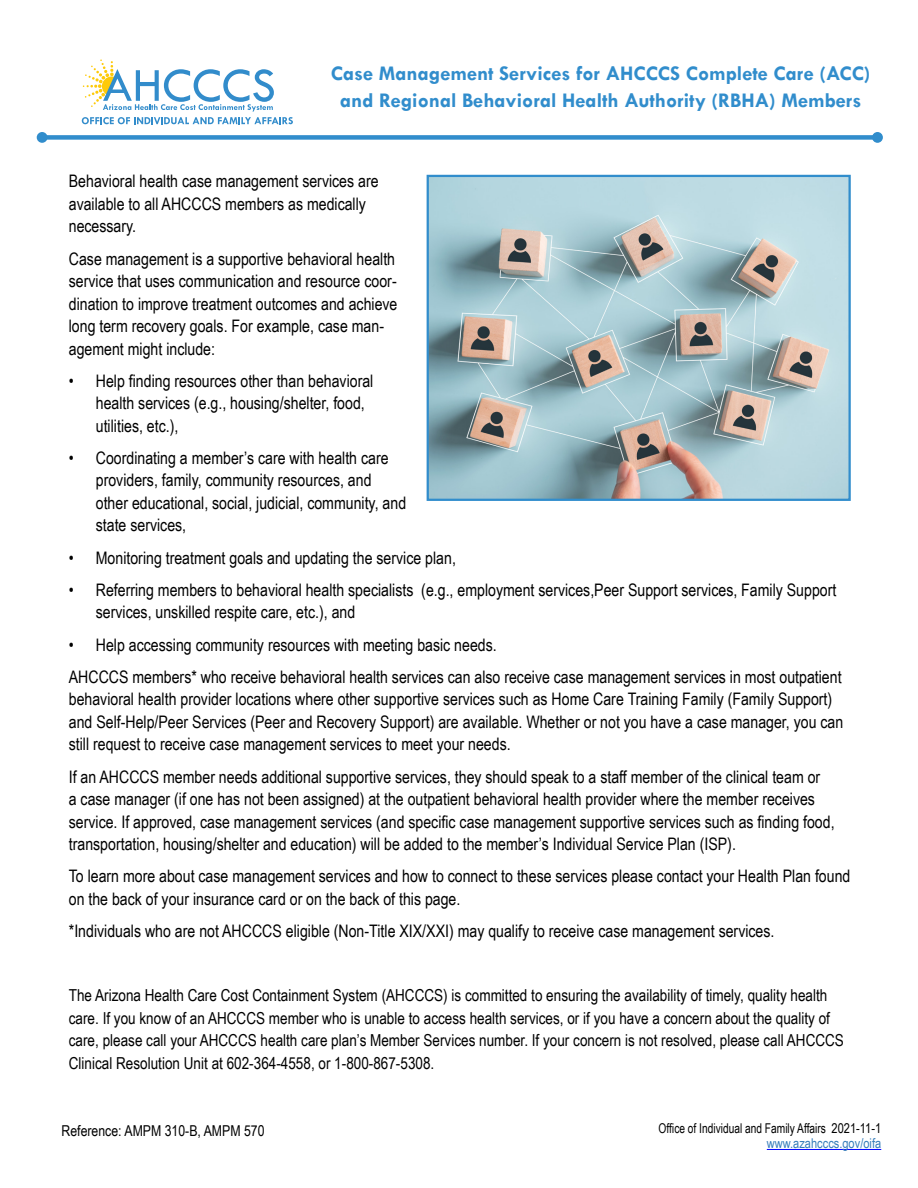
<style>
.page{position:relative;width:918px;height:1188px;background:#fff}
.page>*{position:absolute;margin:0;border:0;box-sizing:border-box;transform-origin:0 0}
.t1{font:700 21px/27px "Tw Cen";color:#318dcc;text-align:center}
.t2{font:17.25px/22.5px "Arial Narrow";color:#000}
.t3{font:16.5px/22.5px "Arial Narrow";color:#000}
.t4{font:15px "Arial Narrow";color:#000}
.t5{font:13.5px/15px "Arial Narrow";color:#000;text-align:right;scale:.92 1}
.s1{color:#367dba}
</style>
<div class="page">
<svg style="left:82px;top:59px;width:211px;height:65px"></svg>
<div style="left:42px;top:135px;width:835px;height:5px;background:#318dcc"></div>
<div style="left:37px;top:132px;width:11px;height:11px;background:#318dcc;border-radius:50%"></div>
<div style="left:872px;top:132px;width:11px;height:11px;background:#318dcc;border-radius:50%"></div>
<img style="left:430px;top:178px;width:418px;height:320px">
<div style="left:427px;top:175px;width:424px;height:326px;border:2px solid #318dcc"></div>
<hr style="left:767px;top:1149px;width:114px;height:1px;background:#00f">
<p class="t1" style="left:331px;top:59px;width:541px">Case Management Services for AHCCCS Complete Care (ACC) and Regional Behavioral Health Authority (RBHA) Members</p>
<p class="t2" style="left:69px;top:169px;width:311px">Behavioral health case management services are available to all AHCCCS members as medically necessary.</p>
<p class="t2" style="left:69px;top:247px;width:330px">Case management is a supportive behavioral health service that uses communication and resource coor&shy;dination to improve treatment outcomes and achieve long term recovery goals. For example, case man&shy;agement might include:</p>
<p class="t2" style="left:96px;top:369px;width:279px;text-indent:-27px">• Help finding resources other than behavioral health services (e.g., housing/shelter, food, utilities, etc.),</p>
<p class="t2" style="left:96px;top:446px;width:312px;text-indent:-27px">• Coordinating a member’s care with health care providers, family, community resources, and other educational, social, judicial, community, and state services,</p>
<p class="t2" style="left:69px;top:546px;width:389px">• Monitoring treatment goals and updating the service plan,</p>
<p class="t2" style="left:96px;top:578px;width:742px;text-indent:-27px">• Referring members to behavioral health specialists (e.g., employment services,Peer Support services, Family Support services, unskilled respite care, etc.), and</p>
<p class="t2" style="left:69px;top:633px;width:429px">• Help accessing community resources with meeting basic needs.</p>
<p class="t2" style="left:69px;top:665px;width:776px">AHCCCS members* who receive behavioral health services can also receive case management services in most outpatient behavioral health provider locations where other supportive services such as Home Care Training Family (Family Support) and Self-Help/Peer Services (Peer and Recovery Support) are available. Whether or not you have a case manager, you can still request to receive case management services to meet your needs.</p>
<p class="t2" style="left:69px;top:765px;width:767px">If an AHCCCS member needs additional supportive services, they should speak to a staff member of the clinical team or<br>a case manager (if one has not been assigned) at the outpatient behavioral health provider where the member receives service. If approved, case management services (and specific case management supportive services such as finding food, transportation, housing/shelter and education) will be added to the member’s Individual Service Plan (ISP).</p>
<p class="t2" style="left:69px;top:864px;width:783px">To learn more about case management services and how to connect to these services please contact your Health Plan found on the back of your insurance card or on the back of this page.</p>
<p class="t2" style="left:69px;top:919px;width:707px">*Individuals who are not AHCCCS eligible (Non-Title XIX/XXI) may qualify to receive case management services.</p>
<p class="t3" style="left:69px;top:984px;width:777px">The Arizona Health Care Cost Containment System (AHCCCS) is committed to ensuring the availability of timely, quality health care. If you know of an AHCCCS member who is unable to access health services, or if you have a concern about the quality of care, please call your AHCCCS health care plan’s Member Services number. If your concern is not resolved, please call AHCCCS Clinical Resolution Unit at 602-364-4558, or 1-800-867-5308.</p>
<p class="t4" style="left:62px;top:1119px;width:205px">Reference: AMPM 310-B, AMPM 570</p>
<p class="t5" style="left:659px;top:1120px;width:244px">Office of Individual and Family Affairs 2021-11-1 <span class="s1">www.azahcccs.gov/oifa</span></p>
</div>
